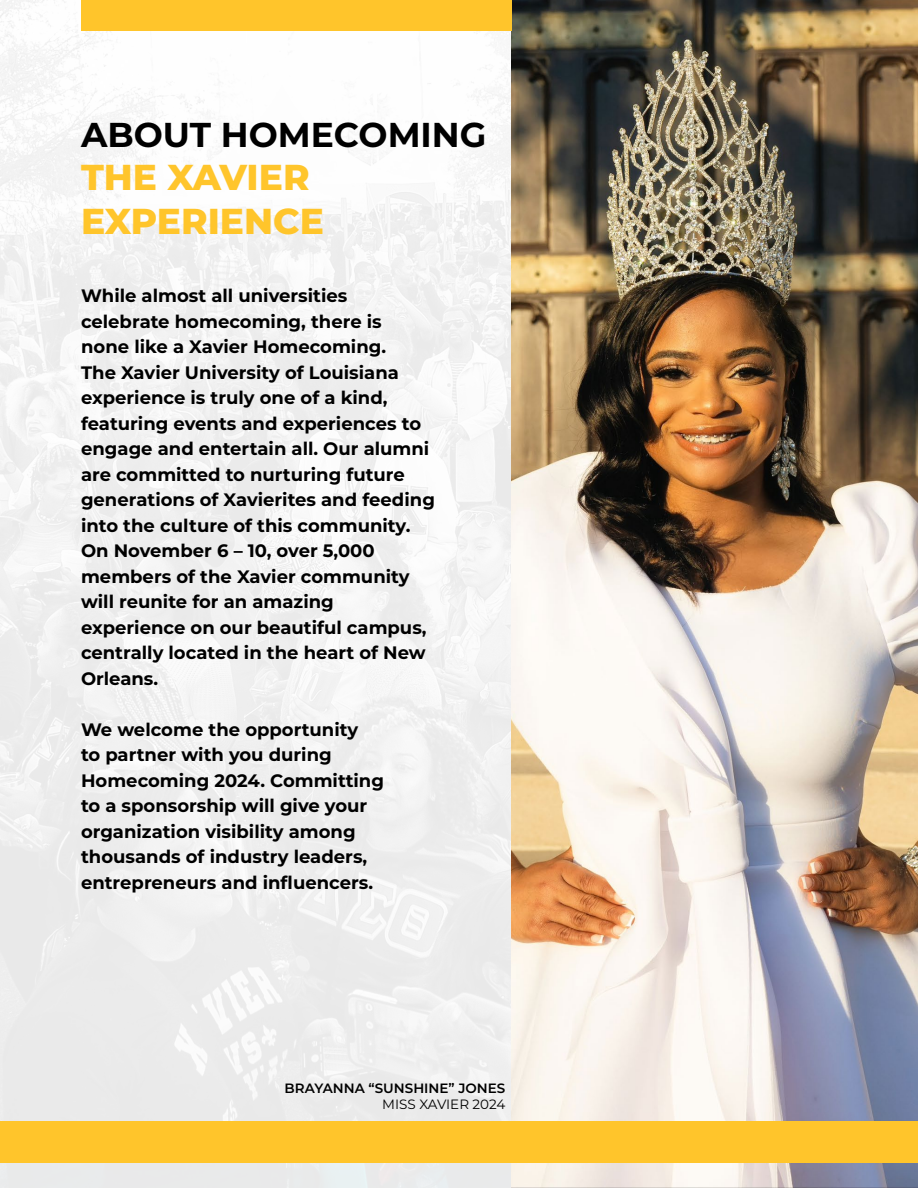
<style>
.page{position:relative;width:918px;height:1188px;background:#fff}
.page>*{position:absolute;margin:0;border:0;box-sizing:border-box;transform-origin:0 0}
.t1{font:800 36px/43.2px "Montserrat";color:#ffc52b}
.t2{font:700 34.5px "Montserrat";color:#000}
.t3{font:700 18px/25.5px "Montserrat";color:#000}
.t4{font:600 13.5px "Montserrat";color:#000}
.t5{font:13.5px "Montserrat";color:#000}
</style>
<div class="page">
<img style="left:0;top:0;width:511px;height:1188px">
<img style="left:511px;top:0;width:407px;height:1188px">
<div style="left:81px;top:0;width:430px;height:30px;background:#ffc52b"></div>
<div style="left:0;top:1121px;width:918px;height:41px;background:#ffc52b"></div>
<h2 class="t2" style="left:81px;top:110px;width:407px">ABOUT HOMECOMING</h2>
<h1 class="t1" style="left:81px;top:154px;width:244px">THE XAVIER<br>EXPERIENCE</h1>
<p class="t3" style="left:81px;top:282px;width:355px">While almost all universities celebrate homecoming, there is<br>none like a Xavier Homecoming.<br>The Xavier University of Louisiana experience is truly one of a kind, featuring events and experiences to engage and entertain all. Our alumni are committed to nurturing future generations of Xavierites and feeding into the culture of this community.<br>On November 6 – 10, over 5,000 members of the Xavier community will reunite for an amazing experience on our beautiful campus, centrally located in the heart of New<br>Orleans.</p>
<p class="t3" style="left:81px;top:716px;width:305px">We welcome the opportunity<br>to partner with you during<br>Homecoming 2024. Committing to a sponsorship will give your organization visibility among thousands of industry leaders, entrepreneurs and influencers.</p>
<p class="t4" style="left:285px;top:1079px;width:222px">BRAYANNA “SUNSHINE” JONES</p>
<p class="t5" style="left:382px;top:1095px;width:125px">MISS XAVIER 2024</p>
</div>
